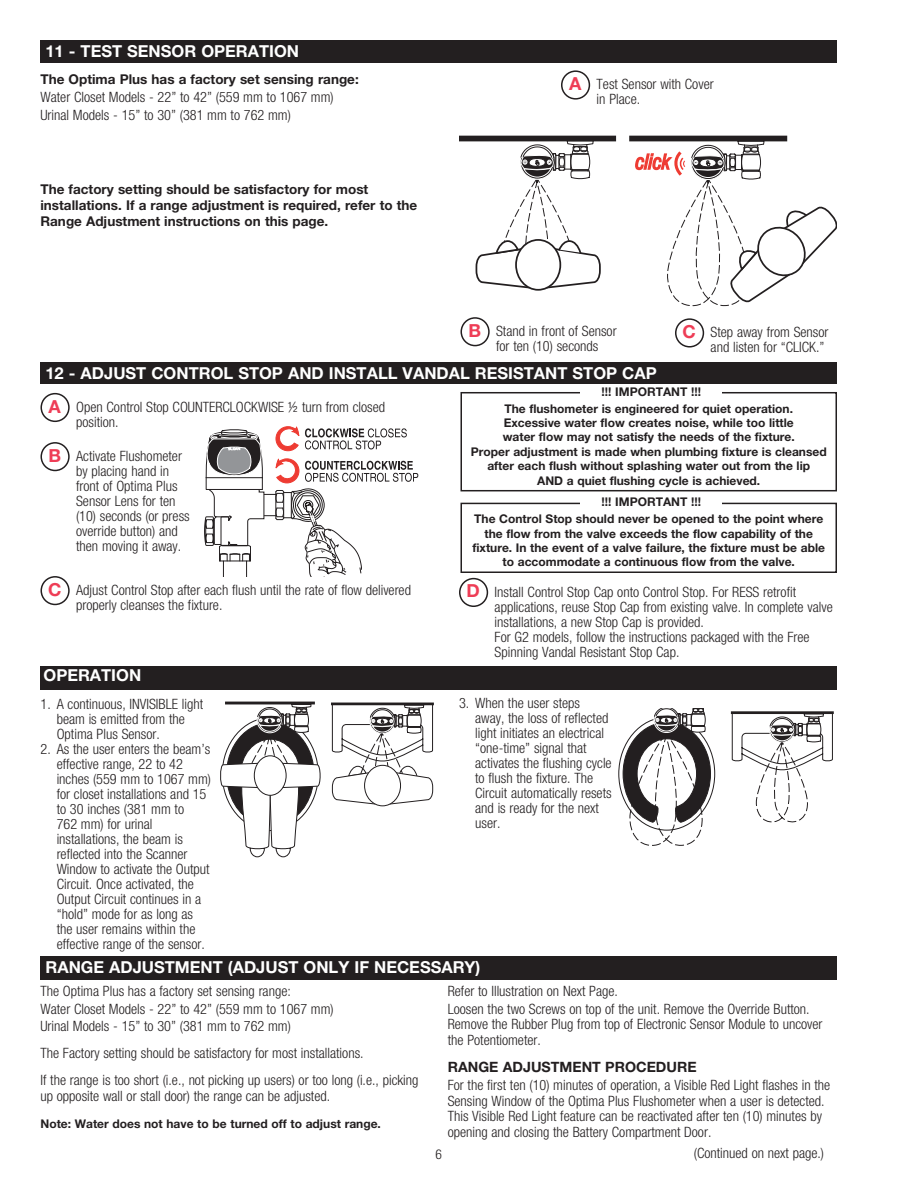
<style>
.page{position:relative;width:918px;height:1188px;background:#fff}
.page>*{position:absolute;margin:0;border:0;box-sizing:border-box;transform-origin:0 0}
.Circle_Step{font:700 18px "Helvetica Neue LT Pro";color:#ee3d56}
.Head_1{font:700 16.5px "Helvetica Neue LT Pro";color:#fff}
.Body_Text{font:300 condensed 14.25px/15.8px "Helvetica Neue LT Std";color:#231f20}
.Circle_Step___Text{font:300 condensed 14.25px/15px "Helvetica Neue LT Std";color:#231f20}
.Operation{font:300 condensed 14.25px/15px "Helvetica Neue LT Std";color:#231f20}
.Body_Text-2{font:700 14.25px "Helvetica Neue LT Pro";color:#231f20}
.Body_Text-3{font:700 13.5px/16.2px "Helvetica Neue LT Pro";color:#231f20}
.Page_Number{font:300 condensed 13.5px "Helvetica Neue LT Std";color:#231f20}
.Body_Text-4{font:700 12px/14.4px "Helvetica Neue LT Pro";color:#231f20;text-align:center}
.IMPORTANT_Head{font:700 12px "Helvetica Neue LT Pro";color:#231f20}
</style>
<div class="page">
<div style="left:632px;top:136px;width:152px;height:5px;background:#231f20"></div>
<div style="left:461px;top:136px;width:152px;height:5px;background:#231f20"></div>
<svg style="left:475px;top:141px;width:127px;height:168px"></svg>
<svg style="left:634px;top:140px;width:203px;height:167px"></svg>
<div style="left:461px;top:317px;width:29px;height:29px;border:2px solid #231f20;border-radius:50%"></div>
<div style="left:675px;top:318px;width:29px;height:30px;border:2px solid #231f20;border-radius:50%"></div>
<div style="left:561px;top:70px;width:29px;height:30px;border:2px solid #231f20;border-radius:50%"></div>
<div style="left:329px;top:699px;width:109px;height:177px;background:linear-gradient(to right,#fff,#fff)"></div>
<svg style="left:329px;top:703px;width:109px;height:173px"></svg>
<svg style="left:220px;top:701px;width:101px;height:156px"></svg>
<hr style="left:732px;top:711px;width:100px;height:3px;background:#231f20">
<svg style="left:732px;top:712px;width:102px;height:111px"></svg>
<svg style="left:618px;top:709px;width:97px;height:137px"></svg>
<div style="left:459px;top:578px;width:29px;height:29px;border:2px solid #231f20;border-radius:50%"></div>
<div style="left:41px;top:442px;width:29px;height:29px;border:2px solid #231f20;border-radius:50%"></div>
<div style="left:41px;top:393px;width:29px;height:29px;border:2px solid #231f20;border-radius:50%"></div>
<div style="left:41px;top:576px;width:29px;height:29px;border:2px solid #231f20;border-radius:50%"></div>
<svg style="left:204px;top:426px;width:214px;height:150px"></svg>
<div style="left:40px;top:40px;width:797px;height:23px;background:#231f20"></div>
<div style="left:40px;top:362px;width:797px;height:22px;background:#231f20"></div>
<div style="left:40px;top:667px;width:797px;height:23px;background:#231f20"></div>
<div style="left:40px;top:956px;width:797px;height:24px;background:#231f20"></div>
<div style="left:460px;top:392px;width:377px;height:99px;border:2px solid #231f20"></div>
<div style="left:581px;top:386px;width:141px;height:17px;background:#fff"></div>
<div style="left:460px;top:503px;width:377px;height:70px;border:2px solid #231f20"></div>
<div style="left:581px;top:496px;width:141px;height:18px;background:#fff"></div>
<p class="Head_1" style="left:45px;top:41px;width:255px">11 - TEST SENSOR OPERATION</p>
<p class="Body_Text-3" style="left:40px;top:71px;width:320px">The Optima Plus has a factory set sensing range:</p>
<p class="Body_Text" style="left:40px;top:89px;width:295px">Water Closet Models - 22” to 42” (559 mm to 1067 mm)</p>
<p class="Body_Text" style="left:40px;top:107px;width:252px">Urinal Models - 15” to 30” (381 mm to 762 mm)</p>
<p class="Body_Text-3" style="left:40px;top:181px;width:378px">The factory setting should be satisfactory for most installations. If a range adjustment is required, refer to the<br>Range Adjustment instructions on this page.</p>
<p class="Circle_Step" style="left:569px;top:72px;width:14px">A</p>
<p class="Circle_Step___Text" style="left:597px;top:76px;width:119px">Test Sensor with Cover in Place.</p>
<p class="Circle_Step" style="left:468px;top:319px;width:14px">B</p>
<p class="Circle_Step___Text" style="left:496px;top:323px;width:122px">Stand in front of Sensor for ten (10) seconds</p>
<p class="Circle_Step" style="left:683px;top:320px;width:15px">C</p>
<p class="Circle_Step___Text" style="left:711px;top:324px;width:119px">Step away from Sensor and listen for “CLICK.”</p>
<p class="Head_1" style="left:45px;top:363px;width:613px">12 - ADJUST CONTROL STOP AND INSTALL VANDAL RESISTANT STOP CAP</p>
<p class="Circle_Step" style="left:49px;top:395px;width:14px">A</p>
<p class="Circle_Step___Text" style="left:76px;top:399px;width:311px">Open Control Stop COUNTERCLOCKWISE ½ turn from closed position.</p>
<p class="Circle_Step" style="left:48px;top:444px;width:14px">B</p>
<p class="Circle_Step___Text" style="left:76px;top:448px;width:115px">Activate Flushometer by placing hand in front of Optima Plus<br>Sensor Lens for ten (10) seconds (or press override button) and then moving it away.</p>
<p class="Circle_Step" style="left:48px;top:578px;width:15px">C</p>
<p class="Circle_Step___Text" style="left:76px;top:582px;width:336px">Adjust Control Stop after each flush until the rate of flow delivered properly cleanses the fixture.</p>
<p class="Head_1" style="left:44px;top:665px;width:99px">OPERATION</p>
<p class="IMPORTANT_Head" style="left:602px;top:384px;width:101px">!!! IMPORTANT !!!</p>
<p class="Body_Text-4" style="left:471px;top:401px;width:357px">The flushometer is engineered for quiet operation.<br>Excessive water flow creates noise, while too little<br>water flow may not satisfy the needs of the fixture.<br>Proper adjustment is made when plumbing fixture is cleansed after each flush without splashing water out from the lip<br>AND a quiet flushing cycle is achieved.</p>
<p class="IMPORTANT_Head" style="left:602px;top:495px;width:101px">!!! IMPORTANT !!!</p>
<p class="Body_Text-4" style="left:473px;top:511px;width:354px">The Control Stop should never be opened to the point where the flow from the valve exceeds the flow capability of the fixture. In the event of a valve failure, the fixture must be able to accommodate a continuous flow from the valve.</p>
<p class="Circle_Step" style="left:467px;top:580px;width:15px">D</p>
<p class="Circle_Step___Text" style="left:495px;top:584px;width:340px">Install Control Stop Cap onto Control Stop. For RESS retrofit applications, reuse Stop Cap from existing valve. In complete valve installations, a new Stop Cap is provided.</p>
<p class="Circle_Step___Text" style="left:495px;top:629px;width:316px">For G2 models, follow the instructions packaged with the Free<br>Spinning Vandal Resistant Stop Cap.</p>
<p class="Operation" style="left:475px;top:695px;width:138px;text-indent:-16px">3. When the user steps away, the loss of reflected light initiates an electrical “one-time” signal that activates the flushing cycle to flush the fixture. The<br>Circuit automatically resets and is ready for the next user.</p>
<p class="Operation" style="left:57px;top:696px;width:148px;text-indent:-16px">1. A continuous, INVISIBLE light beam is emitted from the<br>Optima Plus Sensor.</p>
<p class="Operation" style="left:57px;top:741px;width:156px;text-indent:-16px">2. As the user enters the beam’s effective range, 22 to 42 inches (559 mm to 1067 mm) for closet installations and 15 to 30 inches (381 mm to<br>762 mm) for urinal installations, the beam is reflected into the Scanner<br>Window to activate the Output<br>Circuit. Once activated, the<br>Output Circuit continues in a “hold” mode for as long as the user remains within the effective range of the sensor.</p>
<p class="Body_Text" style="left:40px;top:983px;width:252px">The Optima Plus has a factory set sensing range:</p>
<p class="Body_Text" style="left:40px;top:1001px;width:295px">Water Closet Models - 22” to 42” (559 mm to 1067 mm)</p>
<p class="Body_Text" style="left:40px;top:1018px;width:252px">Urinal Models - 15” to 30” (381 mm to 762 mm)</p>
<p class="Body_Text" style="left:40px;top:1045px;width:325px">The Factory setting should be satisfactory for most installations.</p>
<p class="Body_Text" style="left:40px;top:1072px;width:380px">If the range is too short (i.e., not picking up users) or too long (i.e., picking up opposite wall or stall door) the range can be adjusted.</p>
<p class="Body_Text-4" style="left:40px;top:1116px;width:342px">Note: Water does not have to be turned off to adjust range.</p>
<p class="Head_1" style="left:45px;top:957px;width:437px">RANGE ADJUSTMENT (ADJUST ONLY IF NECESSARY)</p>
<p class="Body_Text" style="left:448px;top:983px;width:172px">Refer to Illustration on Next Page.</p>
<p class="Body_Text" style="left:448px;top:1001px;width:376px">Loosen the two Screws on top of the unit. Remove the Override Button.<br>Remove the Rubber Plug from top of Electronic Sensor Module to uncover the Potentiometer.</p>
<p class="Body_Text-2" style="left:448px;top:1058px;width:250px">RANGE ADJUSTMENT PROCEDURE</p>
<p class="Body_Text" style="left:448px;top:1077px;width:384px">For the first ten (10) minutes of operation, a Visible Red Light flashes in the Sensing Window of the Optima Plus Flushometer when a user is detected.<br>This Visible Red Light feature can be reactivated after ten (10) minutes by opening and closing the Battery Compartment Door.</p>
<p class="Page_Number" style="left:435px;top:1146px;width:8px">6</p>
<p class="Body_Text" style="left:694px;top:1145px;width:132px">(Continued on next page.)</p>
</div>
